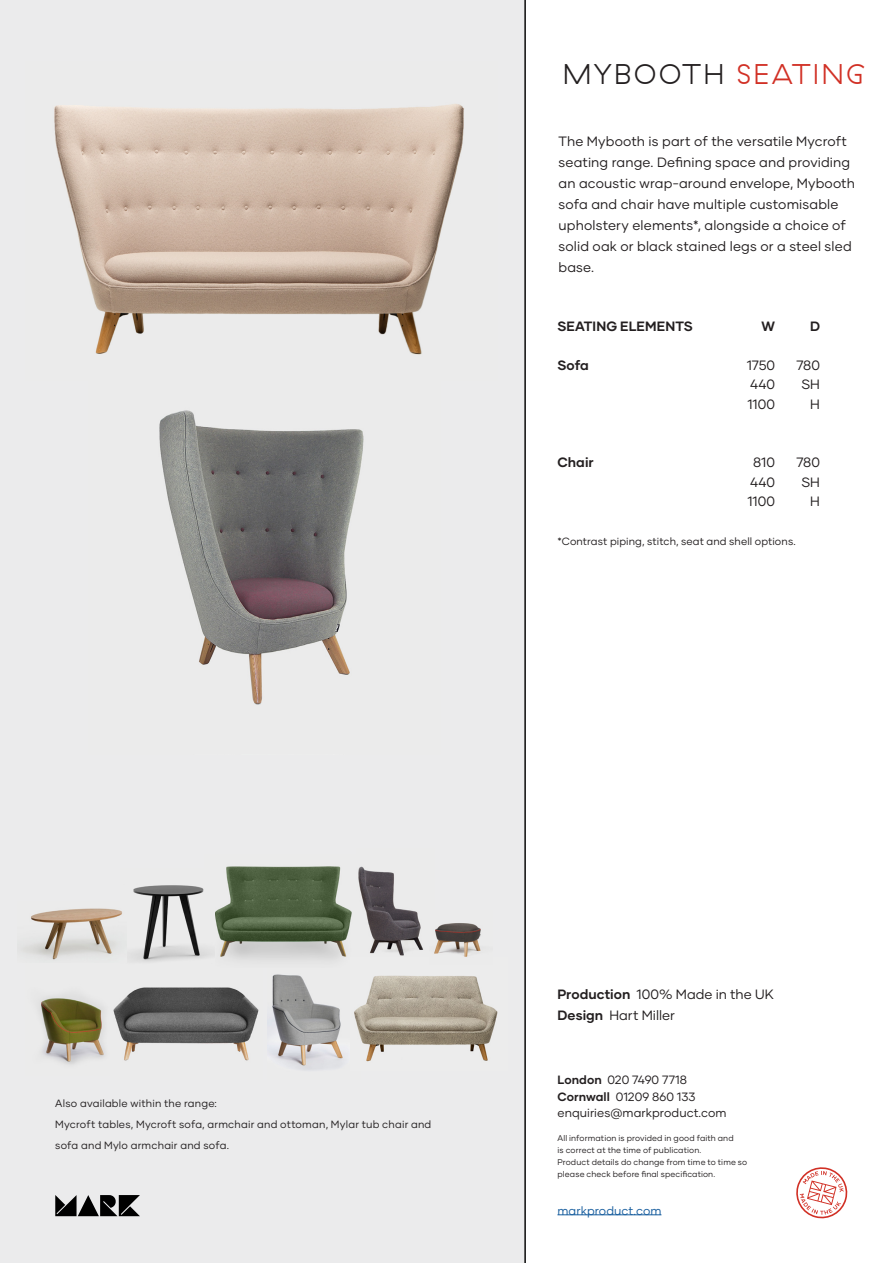
<style>
.page{position:relative;width:893px;height:1263px;background:#fff}
.page>*{position:absolute;margin:0;border:0;box-sizing:border-box;transform-origin:0 0}
.t1{font:300 28.5px "GT Haptik";letter-spacing:.085em;color:#231f20}
.t2{font:13.5px/21px "Gilmer";letter-spacing:.01em;color:#231f20}
.t3{font:700 13.5px "Gilmer";color:#231f20}
.t4{font:12px/16.5px "Gilmer";letter-spacing:.005em;color:#231f20}
.t5{font:12px "Gilmer";letter-spacing:.005em;color:#175d9e}
.t6{font:10.5px/21px "Gilmer";letter-spacing:.015em;color:#231f20}
.t7{font:8.25px/12px "Gilmer";letter-spacing:.015em;color:#231f20}
.s1{color:#d13025}
.s2{font-weight:700}
</style>
<div class="page">
<div style="left:0;top:0;width:524px;height:1263px;background:#ebebec"></div>
<svg style="left:55px;top:1195px;width:85px;height:21px"></svg>
<hr style="left:557px;top:1214px;width:104px;height:1px;background:#175d9e">
<hr style="left:525px;top:0;width:1px;height:1263px;background:#000">
<svg style="left:796px;top:1167px;width:52px;height:52px"></svg>
<img style="left:159px;top:410px;width:205px;height:295px">
<img style="left:54px;top:104px;width:410px;height:251px">
<img style="left:39px;top:995px;width:66px;height:70px">
<img style="left:113px;top:987px;width:146px;height:74px">
<img style="left:268px;top:974px;width:75px;height:96px">
<img style="left:215px;top:866px;width:137px;height:95px">
<img style="left:358px;top:866px;width:66px;height:90px">
<img style="left:351px;top:957px;width:147px;height:105px">
<img style="left:129px;top:885px;width:84px;height:77px">
<img style="left:21px;top:908px;width:101px;height:52px">
<img style="left:429px;top:923px;width:63px;height:41px">
<p class="t1" style="left:563px;top:58px;width:304px">MYBOOTH <span class="s1">SEATING</span></p>
<p class="t2" style="left:558px;top:130px;width:298px">The Mybooth is part of the versatile Mycroft seating range. Defining space and providing an acoustic wrap-around envelope, Mybooth sofa and chair have multiple customisable upholstery elements*, alongside a choice of solid oak or black stained legs or a steel sled base.</p>
<p class="t3" style="left:557px;top:317px;width:137px">SEATING ELEMENTS</p>
<p class="t3" style="left:762px;top:317px;width:15px">W</p>
<p class="t3" style="left:810px;top:317px;width:11px">D</p>
<p class="t3" style="left:557px;top:356px;width:33px">Sofa</p>
<p class="t2" style="left:747px;top:354px;width:30px">1750</p>
<p class="t2" style="left:796px;top:354px;width:25px">780</p>
<p class="t2" style="left:750px;top:374px;width:26px">440</p>
<p class="t2" style="left:801px;top:374px;width:20px">SH</p>
<p class="t2" style="left:747px;top:393px;width:29px">1100</p>
<p class="t2" style="left:810px;top:393px;width:11px">H</p>
<p class="t3" style="left:557px;top:454px;width:38px">Chair</p>
<p class="t2" style="left:753px;top:452px;width:23px">810</p>
<p class="t2" style="left:796px;top:452px;width:25px">780</p>
<p class="t2" style="left:750px;top:471px;width:26px">440</p>
<p class="t2" style="left:801px;top:471px;width:20px">SH</p>
<p class="t2" style="left:747px;top:491px;width:29px">1100</p>
<p class="t2" style="left:810px;top:491px;width:11px">H</p>
<p class="t6" style="left:557px;top:531px;width:240px">*Contrast piping, stitch, seat and shell options.</p>
<p class="t6" style="left:55px;top:1093px;width:163px">Also available within the range:</p>
<p class="t6" style="left:55px;top:1114px;width:378px">Mycroft tables, Mycroft sofa, armchair and ottoman, Mylar tub chair and sofa and Mylo armchair and sofa.</p>
<p class="t2" style="left:557px;top:984px;width:218px"><span class="s2">Production</span> 100% Made in the UK</p>
<p class="t2" style="left:557px;top:1005px;width:119px"><span class="s2">Design</span> Hart Miller</p>
<p class="t4" style="left:557px;top:1072px;width:171px"><span class="s2">London</span> 020 7490 7718<br><span class="s2">Cornwall</span> 01209 860 133 enquiries@markproduct.com</p>
<p class="t7" style="left:557px;top:1132px;width:191px">All information is provided in good faith and<br>is correct at the time of publication.<br>Product details do change from time to time so please check before final specification.</p>
<p class="t5" style="left:557px;top:1203px;width:105px">markproduct.com</p>
</div>
